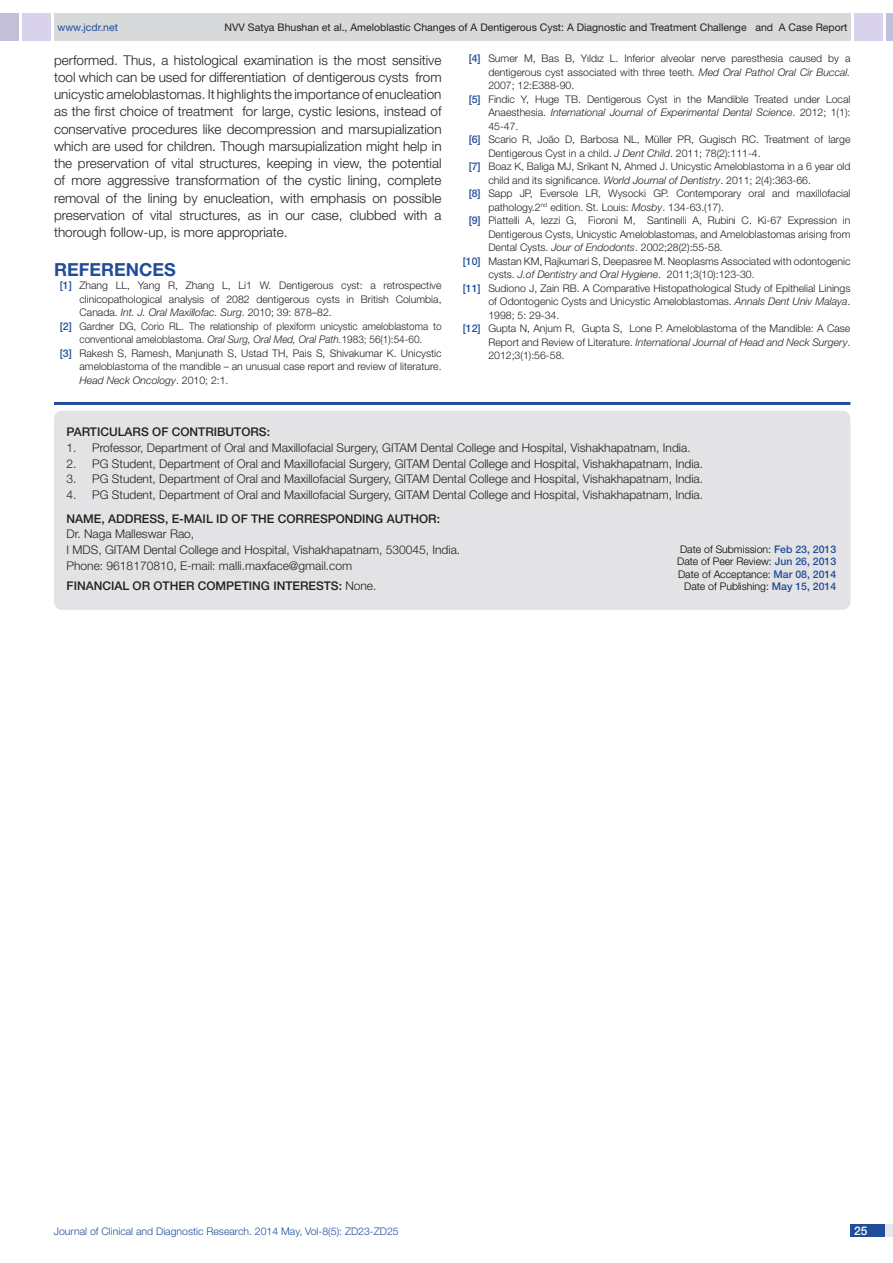
<style>
.page{position:relative;width:893px;height:1263px;background:#fff}
.page>*{position:absolute;margin:0;border:0;box-sizing:border-box;transform-origin:0 0}
.Level_1{font:700 18px "Helvetica Neue";color:#214c99}
.Body_text{font:300 13.5px/17.2px "Helvetica Neue";color:#231f20;text-align:justify}
.con_particulars{font:300 12px "Helvetica Neue";color:#231f20}
.con_particulars-2{font:500 12px "Helvetica Neue";color:#231f20}
.Body_text-2{font:300 12px "Helvetica Neue";color:#231f20}
.Body_text-3{font:500 12px "Helvetica Neue";color:#231f20}
.t1{font:500 12px "Helvetica Neue";color:#fff}
.t2{font:300 10.5px "Helvetica Neue";color:#231f20}
.t3{font:italic 300 10.5px "Helvetica Neue";color:#231f20}
.t4{font:300 10.5px "Helvetica Neue";color:#231f20;scale:.95 1}
.t5{font:300 10.5px/12.6px "Helvetica Neue";color:#000;text-align:justify}
.t6{font:10.5px "Helvetica Neue";color:#231f20}
.t7{font:300 10.5px "Helvetica Neue";color:#214c99}
.t8{font:10.5px "Helvetica Neue";color:#214c99}
.s1{font-weight:500;color:#214c99}
.s2{font-style:normal}
.s3{font-style:italic}
.s4{font-weight:500}
</style>
<div class="page">
<div style="left:54px;top:13px;width:796px;height:28px;background:#d8d9db"></div>
<div style="left:0;top:13px;width:19px;height:28px;background:#c3bfd8"></div>
<div style="left:22px;top:13px;width:29px;height:28px;background:#d9d2ec"></div>
<div style="left:886px;top:13px;width:7px;height:28px;background:#c3bfd8"></div>
<div style="left:854px;top:13px;width:29px;height:28px;background:#d9d2ec"></div>
<div style="left:850px;top:1224px;width:43px;height:13px;background:#e6e7e9"></div>
<div style="left:850px;top:1224px;width:35px;height:13px;background:#214c99"></div>
<hr style="left:54px;top:402px;width:796px;height:3px;background:#214c99">
<div style="left:54px;top:411px;width:796px;height:199px;background:#e3e3e5;border-radius:9px"></div>
<p class="t8" style="left:57px;top:21px;width:62px">www.jcdr.net</p>
<p class="t6" style="left:225px;top:21px;width:624px">NVV Satya Bhushan et al., Ameloblastic Changes of A Dentigerous Cyst: A Diagnostic and Treatment Challenge and A Case Report</p>
<p class="Body_text" style="left:54px;top:51px;width:389px">performed. Thus, a histological examination is the most sensitive tool which can be used for differentiation of dentigerous cysts from unicystic ameloblastomas. It highlights the importance of enucleation as the first choice of treatment for large, cystic lesions, instead of conservative procedures like decompression and marsupialization which are used for children. Though marsupialization might help in the preservation of vital structures, keeping in view, the potential of more aggressive transformation of the cystic lining, complete removal of the lining by enucleation, with emphasis on possible preservation of vital structures, as in our case, clubbed with a thorough follow-up, is more appropriate.</p>
<p class="Level_1" style="left:54px;top:258px;width:123px">REFERENCES</p>
<p class="t2" style="left:60px;top:279px;width:383px"><span class="s1">[1]</span> Zhang LL, Yang R, Zhang L, Li1 W. Dentigerous cyst: a retrospective</p>
<p class="t2" style="left:80px;top:292px;width:364px">clinicopathological analysis of 2082 dentigerous cysts in British Columbia,</p>
<p class="t3" style="left:80px;top:306px;width:254px"><span class="s2">Canada.</span> Int. J. Oral Maxillofac. Surg<span class="s2">. 2010; 39: 878–82.</span></p>
<p class="t4" style="left:60px;top:319px;width:403px"><span class="s1">[2]</span> Gardner DG, Corio RL. The relationship of plexiform unicystic ameloblastoma to</p>
<p class="t4" style="left:80px;top:333px;width:362px">conventional ameloblastoma. <span class="s3">Oral Surg, Oral Med, Oral Path.</span>1983; 56(1):54-60.</p>
<p class="t2" style="left:60px;top:346px;width:383px"><span class="s1">[3]</span> Rakesh S, Ramesh, Manjunath S, Ustad TH, Pais S, Shivakumar K. Unicystic</p>
<p class="t2" style="left:80px;top:360px;width:364px">ameloblastoma of the mandible – an unusual case report and review of literature.</p>
<p class="t3" style="left:80px;top:374px;width:151px">Head Neck Oncology<span class="s2">. 2010; 2:1.</span></p>
<p class="t2" style="left:469px;top:52px;width:383px"><span class="s1">[4]</span> Sumer M, Bas B, Yıldız L. Inferior alveolar nerve paresthesia caused by a</p>
<p class="t2" style="left:488px;top:66px;width:364px">dentigerous cyst associated with three teeth. <span class="s3">Med Oral Pathol Oral Cir Buccal.</span></p>
<p class="t2" style="left:488px;top:79px;width:88px">2007; 12:E388-90.</p>
<p class="t2" style="left:469px;top:93px;width:383px"><span class="s1">[5]</span> Findic Y, Huge TB. Dentigerous Cyst in the Mandible Treated under Local</p>
<p class="t3" style="left:488px;top:106px;width:364px"><span class="s2">Anaesthesia.</span> International Journal of Experimental Dental Science<span class="s2">. 2012; 1(1):</span></p>
<p class="t2" style="left:488px;top:120px;width:32px">45-47.</p>
<p class="t2" style="left:469px;top:133px;width:383px"><span class="s1">[6]</span> Scario R, João D, Barbosa NL, Müller PR, Gugisch RC. Treatment of large</p>
<p class="t2" style="left:488px;top:147px;width:274px">Dentigerous Cyst in a child. <span class="s3">J Dent Child</span>. 2011; 78(2):111-4.</p>
<p class="t2" style="left:469px;top:160px;width:383px"><span class="s1">[7]</span> Boaz K, Baliga MJ, Srikant N, Ahmed J. Unicystic Ameloblastoma in a 6 year old</p>
<p class="t2" style="left:488px;top:174px;width:324px">child and its significance. <span class="s3">World Journal of Dentistry</span>. 2011; 2(4):363-66.</p>
<p class="t2" style="left:469px;top:187px;width:383px"><span class="s1">[8]</span> Sapp JP, Eversole LR, Wysocki GP. Contemporary oral and maxillofacial</p>
<p class="t2" style="left:488px;top:201px;width:237px">pathology.2<sup>nd</sup> edition. St. Louis: <span class="s3">Mosby</span>. 134-63.(17).</p>
<p class="t2" style="left:469px;top:214px;width:383px"><span class="s1">[9]</span> Piattelli A, Iezzi G, Fioroni M, Santinelli A, Rubini C. Ki-67 Expression in</p>
<p class="t2" style="left:488px;top:228px;width:364px">Dentigerous Cysts, Unicystic Ameloblastomas, and Ameloblastomas arising from</p>
<p class="t2" style="left:488px;top:241px;width:236px">Dental Cysts. <span class="s3">Jour of Endodonts</span>. 2002;28(2):55-58.</p>
<p class="t2" style="left:463px;top:255px;width:389px"><span class="s1">[10]</span> Mastan KM, Rajkumari S, Deepasree M. Neoplasms Associated with odontogenic</p>
<p class="t3" style="left:488px;top:268px;width:268px"><span class="s2">cysts.</span> J.of Dentistry and Oral Hygiene<span class="s2">. 2011;3(10):123-30.</span></p>
<p class="t2" style="left:463px;top:282px;width:389px"><span class="s1">[11]</span> Sudiono J, Zain RB. A Comparative Histopathological Study of Epithelial Linings</p>
<p class="t2" style="left:488px;top:295px;width:364px">of Odontogenic Cysts and Unicystic Ameloblastomas. <span class="s3">Annals Dent Univ Malaya</span>.</p>
<p class="t2" style="left:488px;top:309px;width:73px">1998; 5: 29-34.</p>
<p class="t2" style="left:463px;top:322px;width:389px"><span class="s1">[12]</span> Gupta N, Anjum R, Gupta S, Lone P. Ameloblastoma of the Mandible: A Case</p>
<p class="t3" style="left:488px;top:336px;width:364px"><span class="s2">Report and Review of Literature.</span> International Journal of Head and Neck Surgery<span class="s2">.</span></p>
<p class="t2" style="left:488px;top:349px;width:78px">2012;3(1):56-58.</p>
<p class="con_particulars-2" style="left:67px;top:425px;width:15px">PARTI</p>
<p class="con_particulars-2" style="left:100px;top:425px;width:18px">CULAR</p>
<p class="con_particulars-2" style="left:141px;top:425px;width:94px">S OF CONTRI BUTOR</p>
<p class="con_particulars-2" style="left:259px;top:425px;width:13px">S:</p>
<p class="con_particulars" style="left:67px;top:440px;width:626px">1. Professor, Department of Oral and Maxillofacial Surgery, GITAM Dental College and Hospital, Vishakhapatnam, India.</p>
<p class="con_particulars" style="left:67px;top:456px;width:638px">2. PG Student, Department of Oral and Maxillofacial Surgery, GITAM Dental College and Hospital, Vishakhapatnam, India.</p>
<p class="con_particulars" style="left:67px;top:471px;width:638px">3. PG Student, Department of Oral and Maxillofacial Surgery, GITAM Dental College and Hospital, Vishakhapatnam, India.</p>
<p class="con_particulars" style="left:67px;top:487px;width:638px">4. PG Student, Department of Oral and Maxillofacial Surgery, GITAM Dental College and Hospital, Vishakhapatnam, India.</p>
<p class="con_particulars-2" style="left:67px;top:511px;width:136px">NAME, ADDRESS, E-MAIL</p>
<p class="con_particulars-2" style="left:216px;top:511px;width:44px">ID OF THE</p>
<p class="con_particulars-2" style="left:278px;top:511px;width:18px">CORRE</p>
<p class="con_particulars-2" style="left:320px;top:511px;width:76px">SPONDING AUTHOR</p>
<p class="con_particulars-2" style="left:437px;top:511px;width:5px">:</p>
<p class="con_particulars" style="left:67px;top:527px;width:129px">Dr. Naga Malleswar Rao,</p>
<p class="con_particulars" style="left:67px;top:542px;width:395px">I MDS, GITAM Dental College and Hospital, Vishakhapatnam, 530045, India.</p>
<p class="Body_text-2" style="left:67px;top:558px;width:287px">Phone: 9618170810, E-mail: malli.maxface@gmail.com</p>
<p class="Body_text-3" style="left:67px;top:578px;width:96px">Financial OR OTHER</p>
<p class="Body_text-3" style="left:198px;top:578px;width:97px">COMPETI NG INTERE</p>
<p class="Body_text-2" style="left:316px;top:578px;width:62px"><span class="s4">STS:</span> None.</p>
<p class="t5" style="left:677px;top:542px;width:161px">Date of Submission: <span class="s1">Feb 23, 2013<br></span>Date of Peer Review: <span class="s1">Jun 26, 2013<br></span>Date of Acceptance: <span class="s1">Mar 08, 2014</span></p>
<p class="t5" style="left:684px;top:580px;width:154px">Date of Publishing: <span class="s1">May 15, 2014</span></p>
<p class="t7" style="left:54px;top:1225px;width:346px">Journal of Clinical and Diagnostic Research. 2014 May, Vol-8(5): ZD23-ZD25</p>
<p class="t1" style="left:854px;top:1223px;width:15px">25</p>
</div>
